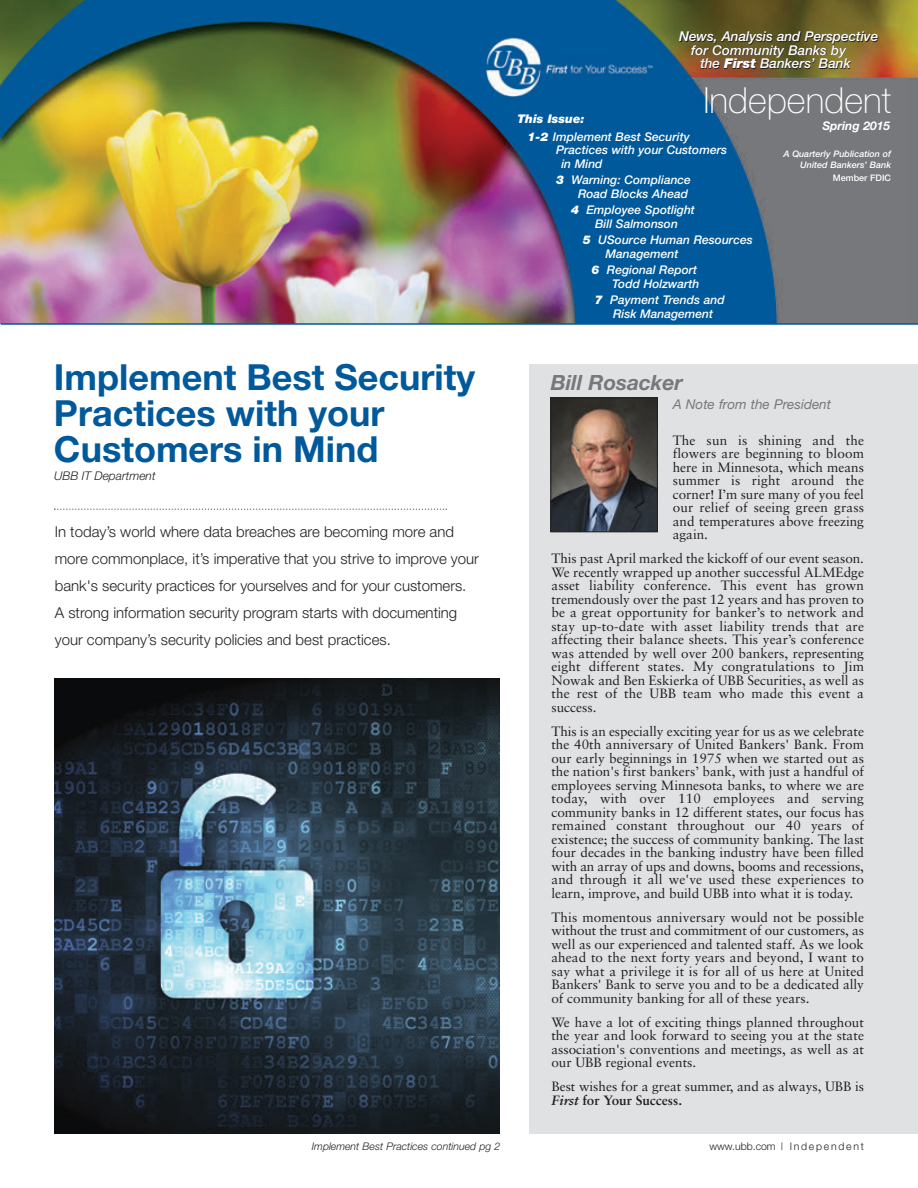
<style>
.page{position:relative;width:918px;height:1188px;background:#fff}
.page>*{position:absolute;margin:0;border:0;box-sizing:border-box;transform-origin:0 0}
.t1{font:700 36px/36px "Helvetica Neue";color:#00599b}
.t2{font:100 36px "Helvetica Neue";color:#fff}
.t3{font:italic 700 21px "Helvetica Neue";color:#76787b}
.t4{font:300 15px/27px "Helvetica Neue";color:#231f20}
.t5{font:13.5px/13.5px "Sabon";color:#231f20;text-align:justify}
.t6{font:italic 500 13.5px "Helvetica Neue";color:#fff}
.t7{font:italic 13.5px "Helvetica Neue";color:#76787b}
.t8{font:italic 500 12px/13.5px "Helvetica Neue";color:#fff}
.t9{font:italic 300 12px "Helvetica Neue";color:#231f20}
.t10{font:italic 700 12px "Helvetica Neue";color:#fff}
.t11{font:italic 300 10.5px "Helvetica Neue";color:#231f20}
.t12{font:300 10.5px "Helvetica Neue";letter-spacing:.165em;color:#231f20}
.t13{font:italic 500 9px/10.5px "Helvetica Neue";color:#fff;text-align:right}
.t14{font:500 9px "Helvetica Neue";color:#fff}
.s1{font-weight:900}
.s2{font-weight:700;font-style:italic}
.s3{font-weight:700}
</style>
<div class="page">
<img style="left:0;top:0;width:918px;height:324px">
<hr style="left:1px;top:323px;width:917px;height:2px;background:#00599b">
<svg style="left:54px;top:509px;width:393px;height:1px"></svg>
<div style="left:530px;top:364px;width:388px;height:770px;background:#e0e1e3"></div>
<img style="left:552px;top:400px;width:104px;height:130px">
<div style="left:550px;top:398px;width:108px;height:134px;border:1px solid #231f20"></div>
<img style="left:54px;top:678px;width:445px;height:456px">
<h1 class="t1" style="left:54px;top:363px;width:423px">Implement Best Security<br>Practices with your<br>Customers in Mind</h1>
<p class="t9" style="left:54px;top:472px;width:103px">UBB IT Department</p>
<p class="t4" style="left:55px;top:520px;width:426px">In today’s world where data breaches are becoming more and more commonplace, it’s imperative that you strive to improve your bank's security practices for yourselves and for your customers.<br>A strong information security program starts with documenting your company’s security policies and best practices.</p>
<p class="t11" style="left:312px;top:1142px;width:190px">Implement Best Practices continued pg 2</p>
<p class="t6" style="left:679px;top:31px;width:200px">News, Analysis and Perspective</p>
<p class="t6" style="left:691px;top:45px;width:156px">for Community Banks by</p>
<p class="t6" style="left:700px;top:58px;width:152px">the <span class="s1">First</span> Bankers’ Bank</p>
<h1 class="t2" style="left:703px;top:88px;width:189px">Independent</h1>
<p class="t8" style="left:527px;top:110px;width:164px;line-height:18px;text-indent:-10px"><span class="s1">This Issue:<br>1-2</span> Implement Best Security</p>
<p class="t8" style="left:561px;top:144px;width:167px;text-indent:-5px">Practices with your Customers in Mind</p>
<p class="t8" style="left:556px;top:174px;width:136px;text-align:right"><span class="s1">3</span> Warning: Compliance<br>Road Blocks Ahead</p>
<p class="t8" style="left:571px;top:204px;width:125px;text-align:center"><span class="s1">4</span> Employee Spotlight<br>Bill Salmonson</p>
<p class="t8" style="left:606px;top:234px;width:149px;text-indent:-23px"><span class="s1">5</span> USource Human Resources<br>Management</p>
<p class="t8" style="left:592px;top:264px;width:109px;text-align:right"><span class="s1">6</span> Regional Report<br>Todd Holzwarth</p>
<p class="t8" style="left:595px;top:294px;width:131px;text-align:center"><span class="s1">7</span> Payment Trends and<br>Risk Management</p>
<p class="t10" style="left:822px;top:121px;width:69px">Spring 2015</p>
<p class="t13" style="left:783px;top:150px;width:109px">A Quarterly Publication of<br>United Bankers’ Bank</p>
<p class="t14" style="left:833px;top:175px;width:60px">Member FDIC</p>
<h2 class="t3" style="left:551px;top:375px;width:134px">Bill Rosacker</h2>
<p class="t7" style="left:673px;top:399px;width:160px">A Note from the President</p>
<p class="t5" style="left:673px;top:434px;width:193px">The sun is shining and the flowers are beginning to bloom here in Minnesota, which means summer is right around the corner! I’m sure many of you feel our relief of seeing green grass and temperatures above freezing again.</p>
<p class="t5" style="left:551px;top:553px;width:314px">This past April marked the kickoff of our event season.<br>We recently wrapped up another successful ALMEdge asset liability conference. This event has grown tremendously over the past 12 years and has proven to be a great opportunity for banker’s to network and stay up-to-date with asset liability trends that are affecting their balance sheets. This year’s conference was attended by well over 200 bankers, representing eight different states. My congratulations to Jim Nowak and Ben Eskierka of UBB Securities, as well as the rest of the UBB team who made this event a success.</p>
<p class="t5" style="left:551px;top:725px;width:314px">This is an especially exciting year for us as we celebrate the 40th anniversary of United Bankers' Bank. From our early beginnings in 1975 when we started out as the nation's first bankers’ bank, with just a handful of employees serving Minnesota banks, to where we are today, with over 110 employees and serving community banks in 12 different states, our focus has remained constant throughout our 40 years of existence; the success of community banking. The last four decades in the banking industry have been filled with an array of ups and downs, booms and recessions, and through it all we've used these experiences to learn, improve, and build UBB into what it is today.</p>
<p class="t5" style="left:551px;top:911px;width:314px">This momentous anniversary would not be possible without the trust and commitment of our customers, as well as our experienced and talented staff. As we look ahead to the next forty years and beyond, I want to say what a privilege it is for all of us here at United Bankers' Bank to serve you and to be a dedicated ally of community banking for all of these years.</p>
<p class="t5" style="left:551px;top:1016px;width:314px">We have a lot of exciting things planned throughout the year and look forward to seeing you at the state association's conventions and meetings, as well as at our UBB regional events.</p>
<p class="t5" style="left:551px;top:1081px;width:314px">Best wishes for a great summer, and as always, UBB is<br><span class="s2">First</span> <span class="s3">for Your Success.</span></p>
<p class="t12" style="left:709px;top:1142px;width:156px">www.ubb.com | Independent</p>
</div>
